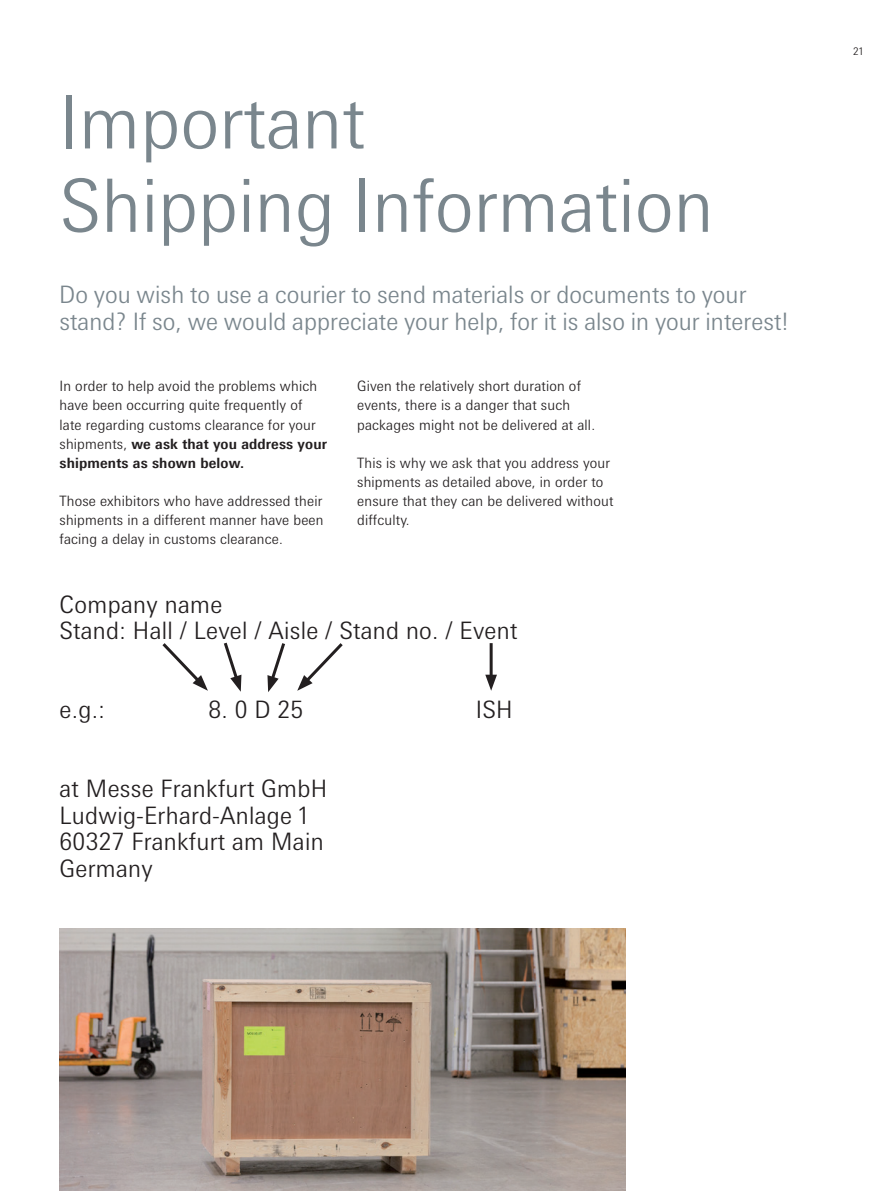
<style>
.page{position:relative;width:893px;height:1191px;background:#fff}
.page>*{position:absolute;margin:0;border:0;box-sizing:border-box;transform-origin:0 0}
.t1{font:300 73.5px/83.4px "Messe Univers";color:#7a868d}
.t2{font:300 24px/26.4px "Messe Univers";letter-spacing:.01em;color:#231f20}
.t3{font:300 24px/26.4px "Messe Univers";color:#7a868d}
.t4{font:300 14.25px/19px "Messe Univers";letter-spacing:.01em;color:#231f20}
.t5{font:300 10.5px "Messe Univers";color:#231f20}
.s1{font-weight:700}
</style>
<div class="page">
<img style="left:60px;top:929px;width:565px;height:262px">
<svg style="left:162px;top:643px;width:46px;height:48px"></svg>
<svg style="left:223px;top:642px;width:18px;height:49px"></svg>
<hr style="left:490px;top:643px;width:3px;height:37px;background:#231f20">
<svg style="left:485px;top:674px;width:12px;height:17px"></svg>
<svg style="left:267px;top:643px;width:18px;height:49px"></svg>
<svg style="left:297px;top:643px;width:46px;height:48px"></svg>
<h1 class="t1" style="left:60px;top:79px;width:656px">Important<br>Shipping Information</h1>
<h2 class="t3" style="left:59px;top:281px;width:731px">Do you wish to use a courier to send materials or documents to your stand? If so, we would appreciate your help, for it is also in your interest!</h2>
<p class="t4" style="left:60px;top:376px;width:269px">In order to help avoid the problems which have been occurring quite frequently of late regarding customs clearance for your shipments, <span class="s1">we ask that you address your shipments as shown below.</span></p>
<p class="t4" style="left:60px;top:491px;width:266px;text-align:justify">Those exhibitors who have addressed their shipments in a different manner have been facing a delay in customs clearance.</p>
<p class="t4" style="left:357px;top:376px;width:239px">Given the relatively short duration of events, there is a danger that such packages might not be delivered at all.</p>
<p class="t4" style="left:357px;top:453px;width:258px">This is why we ask that you address your shipments as detailed above, in order to ensure that they can be delivered without diffculty.</p>
<h2 class="t2" style="left:60px;top:590px;width:459px">Company name<br>Stand: Hall / Level / Aisle / Stand no. / Event</h2>
<h2 class="t2" style="left:60px;top:696px;width:47px">e.g.:</h2>
<h2 class="t2" style="left:208px;top:696px;width:97px">8. 0 D 25</h2>
<h2 class="t2" style="left:476px;top:696px;width:39px">ISH</h2>
<h2 class="t2" style="left:60px;top:775px;width:269px">at Messe Frankfurt GmbH<br>Ludwig-Erhard-Anlage 1<br>60327 Frankfurt am Main<br>Germany</h2>
<p class="t5" style="left:853px;top:45px;width:11px">21</p>
</div>
